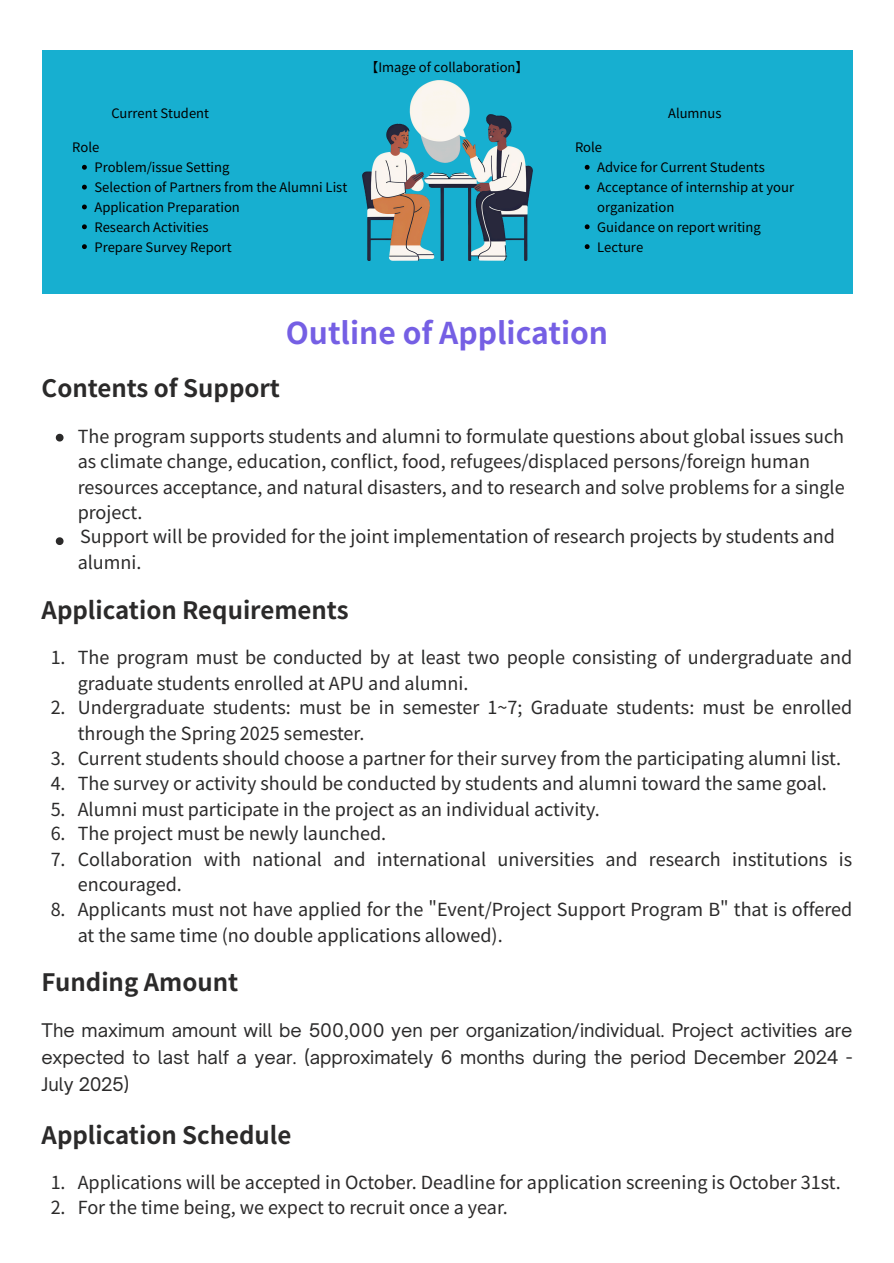
<style>
.page{position:relative;width:894px;height:1263px;background:#fff}
.page>*{position:absolute;margin:0;border:0;box-sizing:border-box;transform-origin:0 0}
.t1{font:700 30px "Noto Sans JP";color:#755fe4}
.t2{font:700 24px "Noto Sans JP";color:#2b2a2a}
.t3{font:18px/25.8px "Noto Sans JP";color:#2b2a2a}
.t4{font:18px/27px "Open Sauce One";color:#2b2a2a;text-align:justify}
.t5{font:13.05px/19.8px "Noto Sans JP";color:#000}
.t6{font:12.9px "Noto Sans JP";color:#000}
</style>
<div class="page">
<div style="left:42px;top:51px;width:810px;height:243px;background:#17afd0"></div>
<img style="left:362px;top:80px;width:170px;height:180px">
<svg style="left:82px;top:165px;width:5px;height:5px"></svg>
<svg style="left:82px;top:185px;width:5px;height:5px"></svg>
<svg style="left:82px;top:205px;width:5px;height:4px"></svg>
<svg style="left:82px;top:224px;width:5px;height:5px"></svg>
<svg style="left:82px;top:244px;width:5px;height:5px"></svg>
<svg style="left:584px;top:165px;width:5px;height:5px"></svg>
<svg style="left:584px;top:185px;width:5px;height:5px"></svg>
<svg style="left:584px;top:224px;width:5px;height:5px"></svg>
<svg style="left:584px;top:244px;width:5px;height:5px"></svg>
<svg style="left:56px;top:434px;width:7px;height:7px"></svg>
<svg style="left:56px;top:537px;width:7px;height:8px"></svg>
<p class="t6" style="left:365px;top:57px;width:164px">【Image of collaboration】</p>
<p class="t6" style="left:111px;top:103px;width:99px">Current Student</p>
<p class="t6" style="left:668px;top:103px;width:55px">Alumnus</p>
<p class="t5" style="left:72px;top:137px;width:29px">Role</p>
<p class="t5" style="left:94px;top:157px;width:136px">Problem/issue Setting</p>
<p class="t5" style="left:94px;top:177px;width:254px">Selection of Partners from the Alumni List</p>
<p class="t5" style="left:94px;top:196px;width:147px">Application Preparation</p>
<p class="t5" style="left:94px;top:216px;width:115px">Research Activities</p>
<p class="t5" style="left:94px;top:236px;width:139px">Prepare Survey Report</p>
<p class="t5" style="left:575px;top:137px;width:29px">Role</p>
<p class="t5" style="left:597px;top:157px;width:169px">Advice for Current Students</p>
<p class="t5" style="left:597px;top:177px;width:198px">Acceptance of internship at your organization</p>
<p class="t5" style="left:597px;top:216px;width:165px">Guidance on report writing</p>
<p class="t5" style="left:597px;top:236px;width:48px">Lecture</p>
<h1 class="t1" style="left:286px;top:309px;width:324px">Outline of Application</h1>
<p class="t2" style="left:42px;top:369px;width:240px">Contents of Support</p>
<p class="t3" style="left:78px;top:423px;width:768px;line-height:25.2px">The program supports students and alumni to formulate questions about global issues such as climate change, education, conflict, food, refugees/displaced persons/foreign human resources acceptance, and natural disasters, and to research and solve problems for a single project.</p>
<p class="t3" style="left:78px;top:523px;width:758px">Support will be provided for the joint implementation of research projects by students and alumni.</p>
<p class="t2" style="left:42px;top:591px;width:308px">Application Requirements</p>
<p class="t3" style="left:78px;top:643px;width:775px;text-indent:-27px">1. The program must be conducted by at least two people consisting of undergraduate and graduate students enrolled at APU and alumni.</p>
<p class="t3" style="left:78px;top:694px;width:775px;text-indent:-27px">2. Undergraduate students: must be in semester 1~7; Graduate students: must be enrolled through the Spring 2025 semester.</p>
<p class="t3" style="left:51px;top:745px;width:791px">3. Current students should choose a partner for their survey from the participating alumni list.</p>
<p class="t3" style="left:51px;top:769px;width:777px">4. The survey or activity should be conducted by students and alumni toward the same goal.</p>
<p class="t3" style="left:51px;top:795px;width:550px">5. Alumni must participate in the project as an individual activity.</p>
<p class="t3" style="left:51px;top:820px;width:337px">6. The project must be newly launched.</p>
<p class="t3" style="left:78px;top:846px;width:775px;line-height:24.8px;text-indent:-27px">7. Collaboration with national and international universities and research institutions is encouraged.</p>
<p class="t3" style="left:78px;top:895px;width:775px;text-indent:-27px">8. Applicants must not have applied for the " Event/Project Support Program B" that is offered at the same time (no double applications allowed).</p>
<p class="t2" style="left:42px;top:963px;width:198px">Funding Amount</p>
<p class="t4" style="left:42px;top:1017px;width:811px">The maximum amount will be 500,000 yen per organization/individual. Project activities are expected to last half a year. (approximately 6 months during the period December 2024 - July 2025)</p>
<p class="t2" style="left:42px;top:1116px;width:251px">Application Schedule</p>
<p class="t3" style="left:51px;top:1169px;width:791px">1. Applications will be accepted in October. Deadline for application screening is October 31st.</p>
<p class="t3" style="left:51px;top:1193px;width:458px">2. For the time being, we expect to recruit once a year.</p>
</div>
